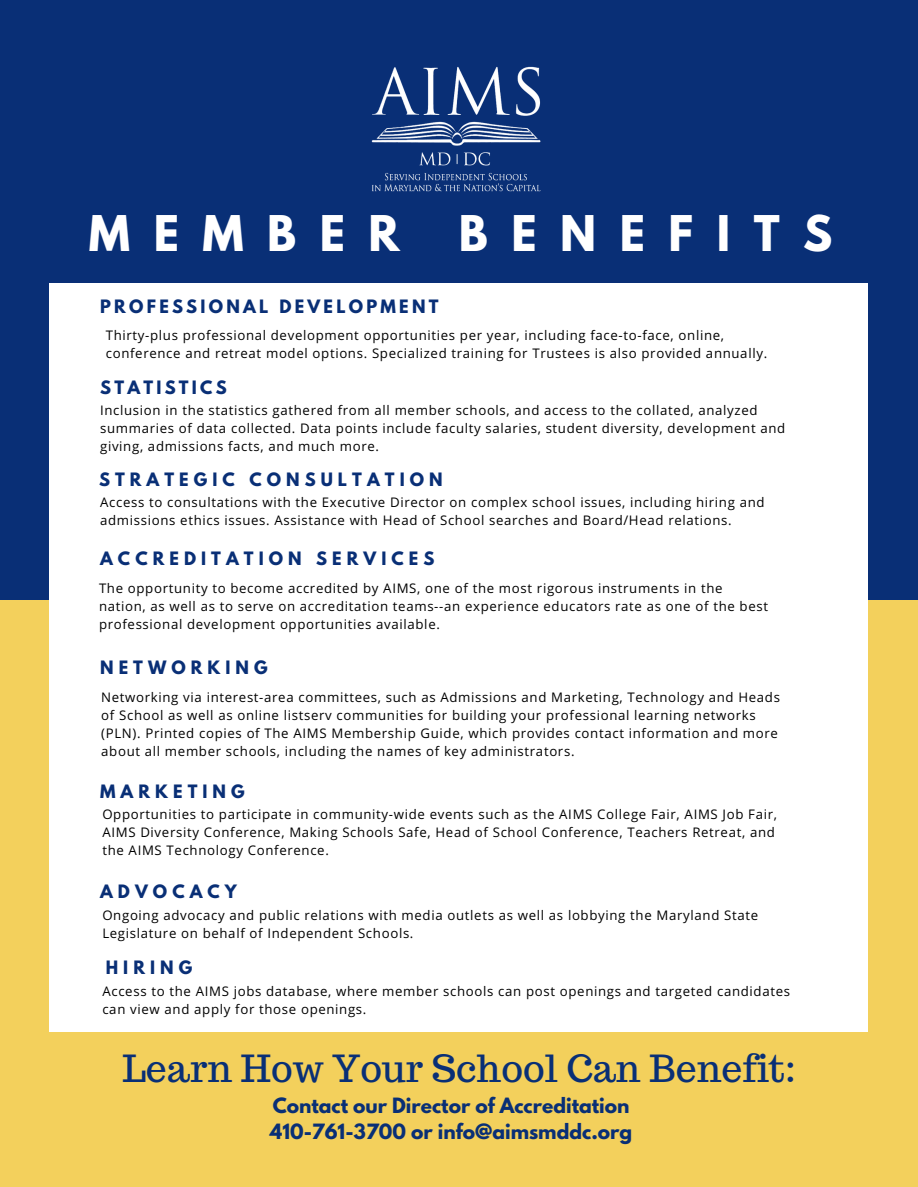
<style>
.page{position:relative;width:918px;height:1187px;background:#fff}
.page>*{position:absolute;margin:0;border:0;box-sizing:border-box;transform-origin:0 0}
.t1{font:700 43.65px "League Spartan";letter-spacing:.54em;color:#fff}
.t2{font:37.35px "Trocchi";color:#092f76}
.t3{font:700 18.75px/25.8px "League Spartan";color:#092f76}
.t4{font:700 16.35px "League Spartan";letter-spacing:.31em;color:#092f76}
.t5{font:700 16.35px "League Spartan";letter-spacing:.2em;color:#092f76}
.t6{font:13.2px/18px "Open Sans";letter-spacing:.05em;color:#000}
</style>
<div class="page">
<div style="left:0;top:0;width:918px;height:1186px;background:#092f76"></div>
<div style="left:0;top:600px;width:918px;height:586px;background:#f3d05c"></div>
<div style="left:50px;top:283px;width:817px;height:748px;background:#fff"></div>
<img style="left:371px;top:66px;width:170px;height:126px">
<h1 class="t1" style="left:89px;top:211px;width:312px">MEMBER</h1>
<h1 class="t1" style="left:459px;top:211px;width:375px">BENEFITS</h1>
<p class="t5" style="left:100px;top:298px;width:340px">PROFESSIONAL DEVELOPMENT</p>
<p class="t6" style="left:106px;top:325px;width:663px">Thirty-plus professional development opportunities per year, including face-to-face, online, conference and retreat model options. Specialized training for Trustees is also provided annually.</p>
<p class="t5" style="left:100px;top:379px;width:128px">STATISTICS</p>
<p class="t6" style="left:100px;top:401px;width:687px">Inclusion in the statistics gathered from all member schools, and access to the collated, analyzed summaries of data collected. Data points include faculty salaries, student diversity, development and giving, admissions facts, and much more.</p>
<p class="t4" style="left:99px;top:471px;width:345px">STRATEGIC CONSULTATION</p>
<p class="t6" style="left:100px;top:493px;width:666px">Access to consultations with the Executive Director on complex school issues, including hiring and admissions ethics issues. Assistance with Head of School searches and Board/Head relations.</p>
<p class="t4" style="left:100px;top:550px;width:336px">ACCREDITATION SERVICES</p>
<p class="t6" style="left:99px;top:578px;width:671px">The opportunity to become accredited by AIMS, one of the most rigorous instruments in the nation, as well as to serve on accreditation teams--an experience educators rate as one of the best professional development opportunities available.</p>
<p class="t4" style="left:100px;top:659px;width:169px">NETWORKING</p>
<p class="t6" style="left:101px;top:688px;width:680px">Networking via interest-area committees, such as Admissions and Marketing, Technology and Heads of School as well as online listserv communities for building your professional learning networks (PLN). Printed copies of The AIMS Membership Guide, which provides contact information and more about all member schools, including the names of key administrators.</p>
<p class="t4" style="left:100px;top:783px;width:146px">MARKETING</p>
<p class="t6" style="left:102px;top:805px;width:676px">Opportunities to participate in community-wide events such as the AIMS College Fair, AIMS Job Fair,<br>AIMS Diversity Conference, Making Schools Safe, Head of School Conference, Teachers Retreat, and the AIMS Technology Conference.</p>
<p class="t4" style="left:100px;top:883px;width:138px">ADVOCACY</p>
<p class="t6" style="left:102px;top:906px;width:657px">Ongoing advocacy and public relations with media outlets as well as lobbying the Maryland State<br>Legislature on behalf of Independent Schools.</p>
<p class="t4" style="left:106px;top:959px;width:88px">HIRING</p>
<p class="t6" style="left:102px;top:981px;width:689px">Access to the AIMS jobs database, where member schools can post openings and targeted candidates can view and apply for those openings.</p>
<h2 class="t2" style="left:122px;top:1044px;width:675px">Learn How Your School Can Benefit:</h2>
<h3 class="t3" style="left:270px;top:1094px;width:364px">Contact our Director of Accreditation<br>410-761-3700 or info@aimsmddc.org</h3>
</div>
